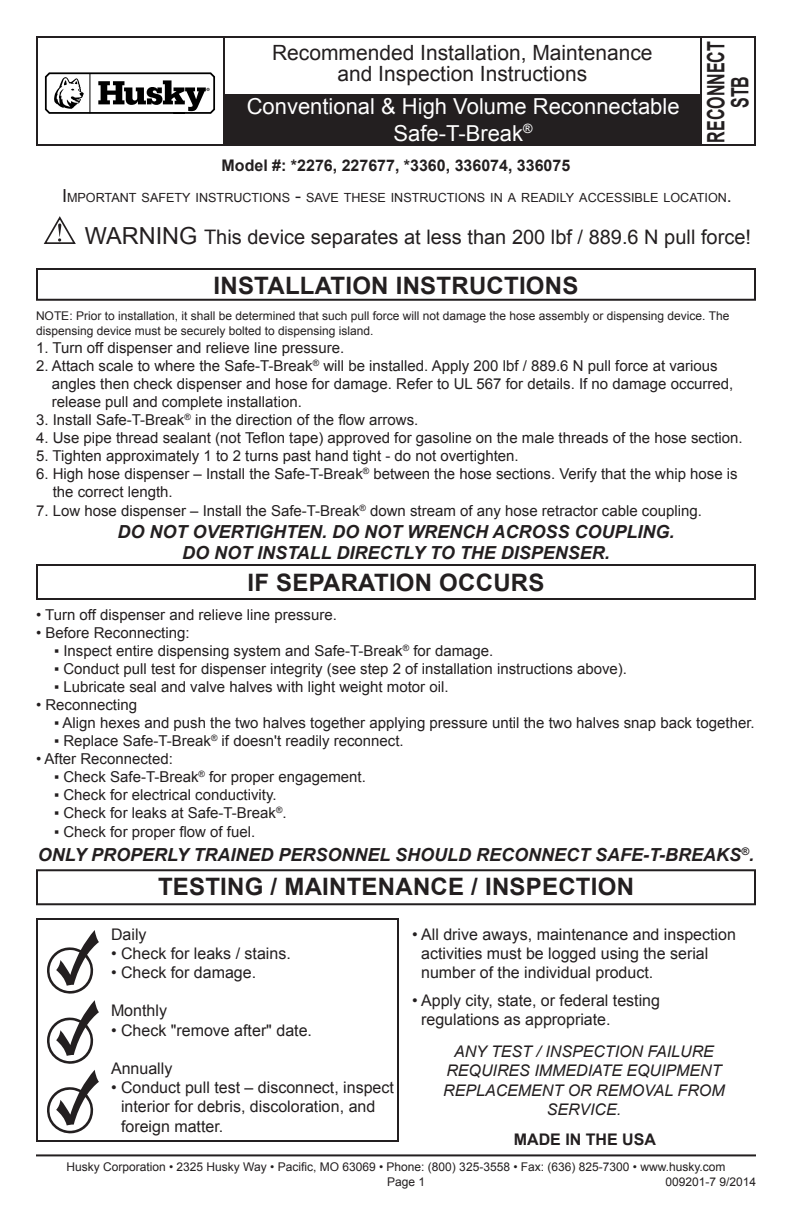
<style>
.page{position:relative;width:792px;height:1224px;background:#fff}
.page>*{position:absolute;margin:0;border:0;box-sizing:border-box;transform-origin:0 0}
.t1{font:700 24px "Arial";letter-spacing:.01em;color:#231f20}
.t2{font:700 24px/24px "Arial";letter-spacing:.01em;color:#231f20;text-align:center;scale:.67 1}
.t3{font:22px/26.4px "Arial";color:#fff;text-align:center}
.t4{font:21px/21px "Arial";color:#231f20;text-align:center}
.t5{font:20px "Arial";color:#231f20}
.t6{font:italic 700 18px/21.6px "Arial";color:#231f20;text-align:center}
.t7{font:16px/19.2px "Arial";color:#231f20}
.t8{font:italic 16px/19.2px "Arial";color:#231f20;text-align:center}
.t9{font:700 16px "Arial";color:#231f20}
.t10{font:15px/18px "Arial";color:#231f20}
.t11{font:12.6px "Arial";color:#231f20}
.t12{font:12px/14.4px "Arial";color:#231f20}
.s1{font-size:18px}
.s2{font-size:23.6px}
</style>
<div class="page">
<div style="left:36px;top:918px;width:363px;height:224px;border:2px solid #231f20"></div>
<svg style="left:47px;top:930px;width:52px;height:64px"></svg>
<div style="left:36px;top:36px;width:720px;height:110px;border:2px solid #231f20"></div>
<hr style="left:223px;top:37px;width:2px;height:108px;background:#231f20">
<hr style="left:700px;top:36px;width:2px;height:110px;background:#231f20">
<div style="left:224px;top:94px;width:476px;height:51px;background:#231f20"></div>
<svg style="left:44px;top:216px;width:32px;height:28px"></svg>
<div style="left:36px;top:268px;width:720px;height:33px;border:2px solid #231f20"></div>
<hr style="left:36px;top:1154px;width:720px;height:2px;background:#231f20">
<div style="left:36px;top:869px;width:720px;height:36px;border:2px solid #231f20"></div>
<div style="left:36px;top:564px;width:720px;height:36px;border:2px solid #231f20"></div>
<svg style="left:47px;top:1000px;width:52px;height:64px"></svg>
<svg style="left:47px;top:1070px;width:52px;height:63px"></svg>
<svg style="left:44px;top:72px;width:171px;height:42px"></svg>
<h3 class="t4" style="left:272px;top:42px;width:382px">Recommended Installation, Maintenance and Inspection Instructions</h3>
<h2 class="t3" style="left:247px;top:94px;width:434px">Conventional &amp; High Volume Reconnectable<br>Safe-T-Break<sup>®</sup></h2>
<p class="t9" style="left:222px;top:154px;width:350px">Model #: *2276, 227677, *3360, 336074, 336075</p>
<h1 class="t2" style="left:705px;top:143px;width:153px;rotate:-90deg">RECONNECT<br>STB</h1>
<p class="t11" style="left:62px;top:189px;width:671px"><span class="s1">I</span>MPORTANT SAFETY I NSTRUCTIONS <span class="s1">-</span> SAVE THESE I NSTRUCTIONS I N A READI LY ACCESSI BLE LOCATION<span class="s1">.</span></p>
<h3 class="t5" style="left:85px;top:224px;width:668px"><span class="s2">WARNING</span> This device separates at less than 200 lbf / 889.6 N pull force!</h3>
<h1 class="t1" style="left:214px;top:270px;width:366px">INSTALLATION INSTRUCTIONS</h1>
<p class="t12" style="left:36px;top:309px;width:695px">NOTE: Prior to installation, it shall be determined that such pull force will not damage the hose assembly or dispensing device. The dispensing device must be securely bolted to dispensing island.</p>
<p class="t10" style="left:36px;top:339px;width:310px">1. Turn off dispenser and relieve line pressure.</p>
<p class="t10" style="left:52px;top:357px;width:683px;text-indent:-16px">2. Attach scale to where the Safe-T-Break<sup>®</sup> will be installed. Apply 200 lbf / 889.6 N pull force at various angles then check dispenser and hose for damage. Refer to UL 567 for details. If no damage occurred, release pull and complete installation.</p>
<p class="t10" style="left:36px;top:411px;width:384px">3. Install Safe-T-Break<sup>®</sup> in the direction of the flow arrows.</p>
<p class="t10" style="left:36px;top:429px;width:708px">4. Use pipe thread sealant (not Teflon tape) approved for gasoline on the male threads of the hose section.</p>
<p class="t10" style="left:36px;top:447px;width:484px">5. Tighten approximately 1 to 2 turns past hand tight - do not overtighten.</p>
<p class="t10" style="left:53px;top:465px;width:687px;text-indent:-17px">6. High hose dispenser – Install the Safe-T-Break<sup>®</sup> between the hose sections. Verify that the whip hose is the correct length.</p>
<p class="t10" style="left:36px;top:502px;width:667px">7. Low hose dispenser – Install the Safe-T-Break<sup>®</sup> down stream of any hose retractor cable coupling.</p>
<p class="t6" style="left:117px;top:521px;width:559px">DO NOT OVERTIGHTEN. DO NOT WRENCH ACROSS COUPLING.<br>DO NOT INSTALL DIRECTLY TO THE DISPENSER.</p>
<h1 class="t1" style="left:247px;top:566px;width:299px">IF SEPARATION OCCURS</h1>
<p class="t10" style="left:36px;top:606px;width:302px">• Turn off dispenser and relieve line pressure.</p>
<p class="t10" style="left:36px;top:624px;width:155px">• Before Reconnecting:</p>
<p class="t10" style="left:54px;top:642px;width:441px">▪ Inspect entire dispensing system and Safe-T-Break<sup>®</sup> for damage.</p>
<p class="t10" style="left:54px;top:660px;width:575px">▪ Conduct pull test for dispenser integrity (see step 2 of installation instructions above).</p>
<p class="t10" style="left:54px;top:678px;width:396px">▪ Lubricate seal and valve halves with light weight motor oil.</p>
<p class="t10" style="left:36px;top:696px;width:103px">• Reconnecting</p>
<p class="t10" style="left:54px;top:714px;width:702px">▪ Align hexes and push the two halves together applying pressure until the two halves snap back together.</p>
<p class="t10" style="left:54px;top:732px;width:351px">▪ Replace Safe-T-Break<sup>®</sup> if doesn't readily reconnect.</p>
<p class="t10" style="left:36px;top:750px;width:138px">• After Reconnected:</p>
<p class="t10" style="left:54px;top:768px;width:313px">▪ Check Safe-T-Break<sup>®</sup> for proper engagement.</p>
<p class="t10" style="left:54px;top:786px;width:224px">▪ Check for electrical conductivity.</p>
<p class="t10" style="left:54px;top:804px;width:234px">▪ Check for leaks at Safe-T-Break<sup>®</sup>.</p>
<p class="t10" style="left:54px;top:823px;width:203px">▪ Check for proper flow of fuel.</p>
<p class="t6" style="left:38px;top:845px;width:718px">ONLY PROPERLY TRAINED PERSONNEL SHOULD RECONNECT SAFE-T-BREAKS<sup>®</sup>.</p>
<h1 class="t1" style="left:158px;top:871px;width:477px">TESTING / MAINTENANCE / INSPECTION</h1>
<p class="t7" style="left:111px;top:925px;width:37px">Daily</p>
<p class="t7" style="left:111px;top:944px;width:181px">• Check for leaks / stains.</p>
<p class="t7" style="left:111px;top:963px;width:147px">• Check for damage.</p>
<p class="t7" style="left:111px;top:1001px;width:58px">Monthly</p>
<p class="t7" style="left:111px;top:1021px;width:203px">• Check "remove after" date.</p>
<p class="t7" style="left:111px;top:1059px;width:63px">Annually</p>
<p class="t7" style="left:121px;top:1078px;width:274px;text-indent:-10px">• Conduct pull test – disconnect, inspect interior for debris, discoloration, and foreign matter.</p>
<p class="t7" style="left:421px;top:925px;width:316px;text-indent:-9px">• All drive aways, maintenance and inspection activities must be logged using the serial number of the individual product.</p>
<p class="t7" style="left:421px;top:991px;width:240px;text-indent:-9px">• Apply city, state, or federal testing regulations as appropriate.</p>
<p class="t8" style="left:443px;top:1042px;width:283px">ANY TEST / INSPECTION FAILURE<br>REQUIRES IMMEDIATE EQUIPMENT<br>REPLACEMENT OR REMOVAL FROM<br>SERVICE.</p>
<p class="t9" style="left:514px;top:1129px;width:144px">MADE IN THE USA</p>
<p class="t12" style="left:387px;top:1160px;width:340px;text-indent:-321px">Husky Corporation • 2325 Husky Way • Pacific, MO 63069 • Phone: (800) 325-3558 • Fax: (636) 825-7300 • www.husky.com<br>Page 1</p>
<p class="t12" style="left:665px;top:1175px;width:92px">009201-7 9/2014</p>
</div>
